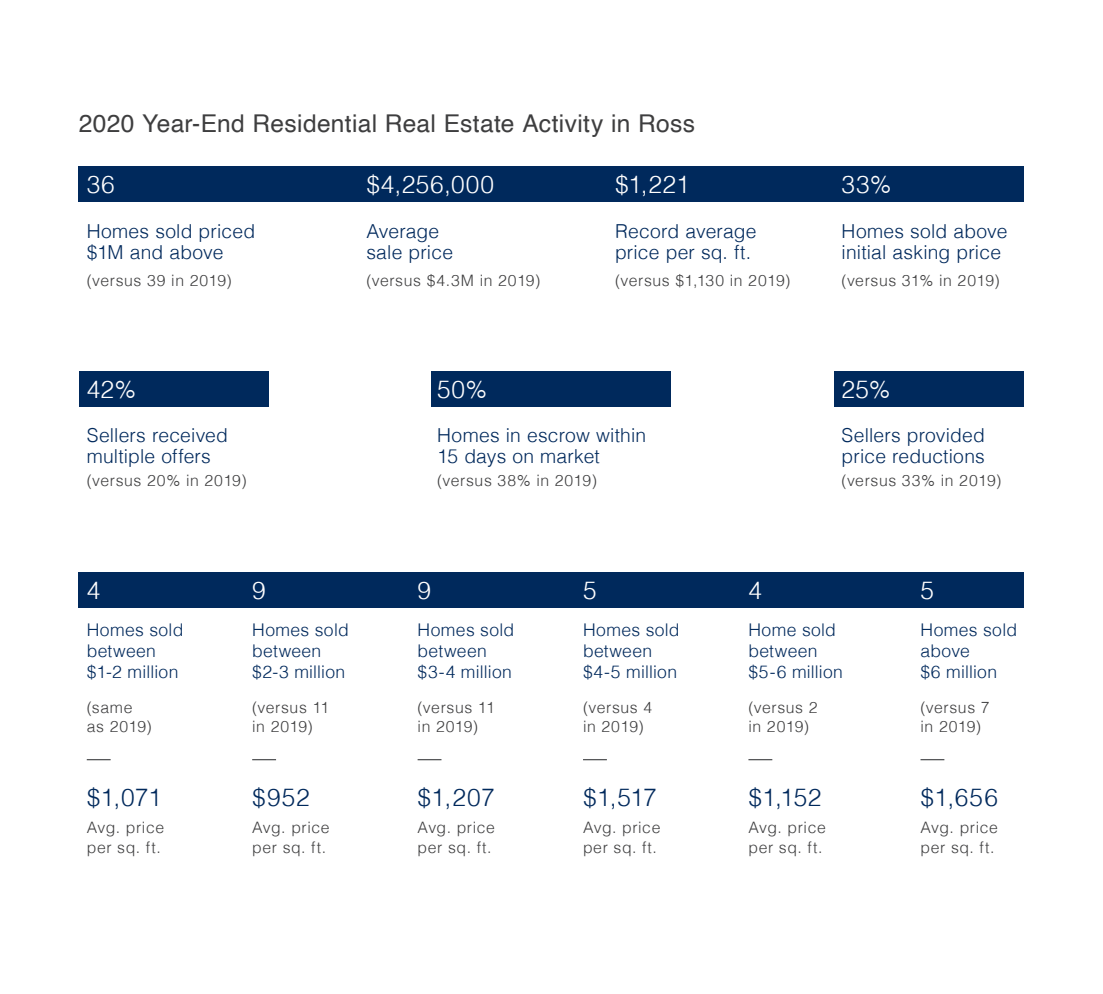
<style>
.page{position:relative;width:1103px;height:994px;background:#fff}
.page>*{position:absolute;margin:0;border:0;box-sizing:border-box;transform-origin:0 0}
.t1{font:24.5px "Helvetica";letter-spacing:.015em;color:#3e3e3f}
.t2{font:300 24.5px "Helvetica";letter-spacing:.025em;color:#fff}
.t3{font:300 24.5px "Helvetica";letter-spacing:.02em;color:#00295c}
.t4{font:300 19.25px/21px "Helvetica";letter-spacing:.01em;color:#00295c}
.t5{font:300 17.5px/21px "Helvetica";letter-spacing:.02em;color:#00295c}
.t6{font:300 15.75px/19.2px "Helvetica";letter-spacing:.04em;color:#3e3e3f}
</style>
<div class="page">
<div style="left:79px;top:166px;width:944px;height:36px;background:#00295c"></div>
<div style="left:79px;top:572px;width:944px;height:36px;background:#00295c"></div>
<div style="left:834px;top:371px;width:189px;height:36px;background:#00295c"></div>
<div style="left:79px;top:371px;width:189px;height:36px;background:#00295c"></div>
<div style="left:431px;top:371px;width:240px;height:36px;background:#00295c"></div>
<svg style="left:87px;top:759px;width:24px;height:1px"></svg>
<svg style="left:252px;top:759px;width:24px;height:1px"></svg>
<svg style="left:417px;top:759px;width:24px;height:1px"></svg>
<svg style="left:583px;top:759px;width:24px;height:1px"></svg>
<svg style="left:748px;top:759px;width:24px;height:1px"></svg>
<svg style="left:920px;top:759px;width:24px;height:1px"></svg>
<h1 class="t1" style="left:79px;top:104px;width:618px">2020 Year-End Residential Real Estate Activity in Ross</h1>
<h1 class="t2" style="left:87px;top:163px;width:30px">36</h1>
<p class="t4" style="left:87px;top:219px;width:170px">Homes sold priced $1M and above</p>
<p class="t6" style="left:87px;top:269px;width:147px">(versus 39 in 2019)</p>
<h1 class="t2" style="left:366px;top:163px;width:129px">$4,256,000</h1>
<p class="t4" style="left:366px;top:219px;width:88px">Average sale price</p>
<p class="t6" style="left:366px;top:269px;width:175px">(versus $4.3M in 2019)</p>
<h1 class="t2" style="left:615px;top:163px;width:76px">$1,221</h1>
<p class="t4" style="left:615px;top:219px;width:143px">Record average price per sq. ft.</p>
<p class="t6" style="left:615px;top:269px;width:177px">(versus $1,130 in 2019)</p>
<h1 class="t2" style="left:87px;top:368px;width:51px">42%</h1>
<p class="t4" style="left:87px;top:424px;width:143px">Sellers received multiple offers</p>
<p class="t6" style="left:87px;top:470px;width:161px">(versus 20% in 2019)</p>
<h1 class="t2" style="left:437px;top:368px;width:51px">50%</h1>
<p class="t4" style="left:437px;top:424px;width:210px">Homes in escrow within<br>15 days on market</p>
<p class="t6" style="left:437px;top:470px;width:161px">(versus 38% in 2019)</p>
<h1 class="t2" style="left:841px;top:163px;width:51px">33%</h1>
<p class="t4" style="left:841px;top:219px;width:167px">Homes sold above initial asking price</p>
<p class="t6" style="left:841px;top:269px;width:159px">(versus 31% in 2019)</p>
<h1 class="t2" style="left:841px;top:368px;width:50px">25%</h1>
<p class="t4" style="left:841px;top:424px;width:145px">Sellers provided price reductions</p>
<p class="t6" style="left:841px;top:470px;width:161px">(versus 33% in 2019)</p>
<h1 class="t2" style="left:87px;top:569px;width:15px">4</h1>
<p class="t5" style="left:87px;top:618px;width:98px">Homes sold between $1-2 million</p>
<p class="t6" style="left:87px;top:696px;width:66px">(same as 2019)</p>
<h1 class="t3" style="left:87px;top:777px;width:77px">$1,071</h1>
<p class="t6" style="left:87px;top:817px;width:79px">Avg. price per sq. ft.</p>
<h1 class="t2" style="left:252px;top:569px;width:15px">9</h1>
<p class="t5" style="left:252px;top:618px;width:98px">Homes sold between $2-3 million</p>
<p class="t6" style="left:252px;top:696px;width:79px">(versus 11 in 2019)</p>
<h1 class="t3" style="left:252px;top:777px;width:59px">$952</h1>
<p class="t6" style="left:252px;top:817px;width:79px">Avg. price per sq. ft.</p>
<h1 class="t2" style="left:417px;top:569px;width:15px">9</h1>
<p class="t5" style="left:417px;top:618px;width:98px">Homes sold between $3-4 million</p>
<p class="t6" style="left:417px;top:696px;width:79px">(versus 11 in 2019)</p>
<h1 class="t3" style="left:417px;top:777px;width:79px">$1,207</h1>
<p class="t6" style="left:417px;top:817px;width:79px">Avg. price per sq. ft.</p>
<h1 class="t2" style="left:583px;top:569px;width:15px">5</h1>
<p class="t5" style="left:583px;top:618px;width:98px">Homes sold between $4-5 million</p>
<p class="t6" style="left:583px;top:696px;width:71px">(versus 4 in 2019)</p>
<h1 class="t3" style="left:583px;top:777px;width:75px">$1,517</h1>
<p class="t6" style="left:583px;top:817px;width:79px">Avg. price per sq. ft.</p>
<h1 class="t2" style="left:748px;top:569px;width:15px">4</h1>
<p class="t5" style="left:748px;top:618px;width:96px">Home sold between $5-6 million</p>
<p class="t6" style="left:748px;top:696px;width:71px">(versus 2 in 2019)</p>
<h1 class="t3" style="left:748px;top:777px;width:75px">$1,152</h1>
<p class="t6" style="left:748px;top:817px;width:79px">Avg. price per sq. ft.</p>
<h1 class="t2" style="left:920px;top:569px;width:15px">5</h1>
<p class="t5" style="left:920px;top:618px;width:98px">Homes sold above<br>$6 million</p>
<p class="t6" style="left:920px;top:696px;width:71px">(versus 7 in 2019)</p>
<h1 class="t3" style="left:920px;top:777px;width:79px">$1,656</h1>
<p class="t6" style="left:920px;top:817px;width:79px">Avg. price per sq. ft.</p>
</div>
